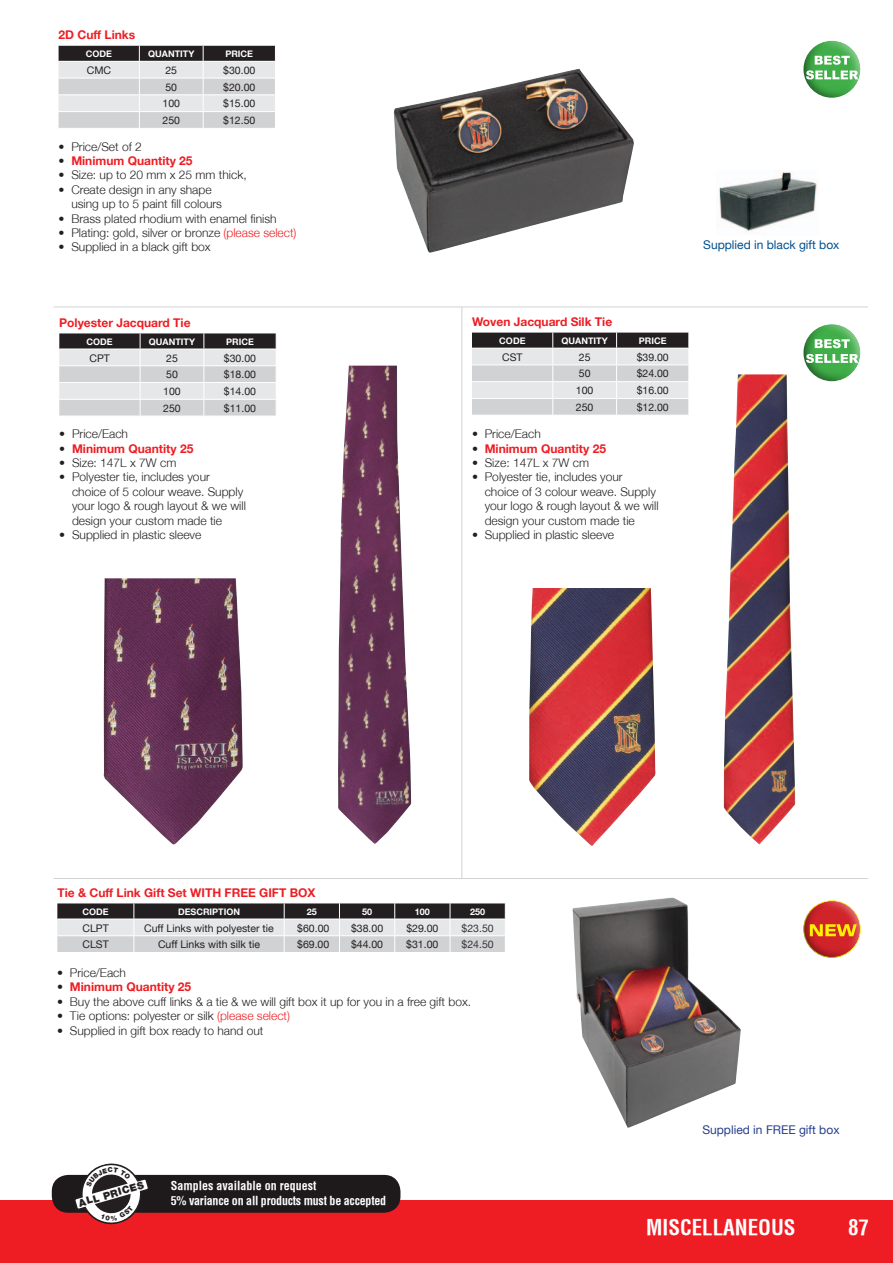
<style>
.page{position:relative;width:893px;height:1263px;background:#fff}
.page>*{position:absolute;margin:0;border:0;box-sizing:border-box;transform-origin:0 0}
.t1{font:700 condensed 21px "Helvetica";color:#fff}
.t2{font:300 12px/14.4px "Helvetica Neue";color:#231f20}
.t3{font:700 12px "Helvetica Neue";color:#ee1d23}
.t4{font:700 condensed 12px/15px "Helvetica";letter-spacing:-.02em;color:#fff}
.t5{font:12px "Helvetica Neue";color:#004f8f}
.t6{font:12px "Helvetica Neue";color:#253f8e}
.t7{font:10.5px "Helvetica Neue";color:#231f20}
.t8{font:10.5px "Helvetica Neue";color:#363539}
.t9{font:900 10.05px "Helvetica Neue";color:#231f20}
.t10{font:700 9px "Helvetica Neue";color:#fff}
.s1{color:#231f20}
.s2{color:#ee1d23}
</style>
<div class="page">
<div style="left:0;top:1200px;width:893px;height:63px;background:#ee1d23"></div>
<div style="left:52px;top:1175px;width:348px;height:38px;background:#1e1a1b;border-radius:17px"></div>
<hr style="left:461px;top:307px;width:1px;height:571px;background:#d1d2d4">
<hr style="left:54px;top:307px;width:814px;height:1px;background:#d1d2d4">
<hr style="left:54px;top:878px;width:814px;height:1px;background:#d1d2d4">
<img style="left:338px;top:366px;width:73px;height:478px">
<img style="left:104px;top:578px;width:139px;height:267px">
<svg style="left:59px;top:333px;width:218px;height:83px;background:#bcbcbe"></svg>
<hr style="left:59px;top:349px;width:81px;height:1px;background:#fff">
<hr style="left:140px;top:349px;width:64px;height:1px;background:#fff">
<hr style="left:204px;top:349px;width:73px;height:1px;background:#fff">
<div style="left:815px;top:324px;width:48px;height:58px;background:#fff;opacity:.75"></div>
<div style="left:803px;top:324px;width:53px;height:59px;background:#231f20;opacity:.75"></div>
<svg style="left:806px;top:354px;width:52px;height:9px"></svg>
<svg style="left:815px;top:339px;width:35px;height:9px"></svg>
<img style="left:724px;top:374px;width:72px;height:471px">
<img style="left:529px;top:588px;width:127px;height:258px">
<svg style="left:472px;top:332px;width:217px;height:83px;background:#bcbcbd"></svg>
<hr style="left:472px;top:348px;width:81px;height:1px;background:#fff">
<hr style="left:553px;top:348px;width:64px;height:1px;background:#fff">
<hr style="left:617px;top:348px;width:72px;height:1px;background:#fff">
<img style="left:719px;top:171px;width:98px;height:60px">
<img style="left:394px;top:69px;width:240px;height:184px">
<svg style="left:59px;top:45px;width:216px;height:83px;background:#bdbdbe"></svg>
<hr style="left:59px;top:61px;width:80px;height:1px;background:#fff">
<hr style="left:139px;top:61px;width:64px;height:1px;background:#fff">
<hr style="left:203px;top:61px;width:73px;height:1px;background:#fff">
<div style="left:815px;top:40px;width:48px;height:59px;background:#fff;opacity:.75"></div>
<div style="left:803px;top:40px;width:53px;height:60px;background:#231f20;opacity:.75"></div>
<svg style="left:806px;top:56px;width:52px;height:24px"></svg>
<img style="left:572px;top:897px;width:169px;height:231px">
<svg style="left:57px;top:903px;width:449px;height:49px;background:#a4a3a5"></svg>
<hr style="left:57px;top:919px;width:77px;height:1px;background:#fff">
<hr style="left:134px;top:919px;width:150px;height:1px;background:#fff">
<hr style="left:284px;top:919px;width:55px;height:1px;background:#fff">
<hr style="left:339px;top:919px;width:56px;height:1px;background:#fff">
<hr style="left:395px;top:919px;width:55px;height:1px;background:#fff">
<hr style="left:450px;top:919px;width:56px;height:1px;background:#fff">
<div style="left:815px;top:900px;width:48px;height:59px;background:#fff;opacity:.75"></div>
<div style="left:803px;top:900px;width:54px;height:60px;background:#231f20;opacity:.75"></div>
<svg style="left:810px;top:924px;width:47px;height:12px"></svg>
<svg style="left:73px;top:1163px;width:77px;height:62px"></svg>
<p class="t3" style="left:59px;top:28px;width:78px">2D Cuff Links</p>
<p class="t10" style="left:86px;top:48px;width:28px">CODE</p>
<p class="t10" style="left:148px;top:48px;width:48px">QUANTITY</p>
<p class="t10" style="left:225px;top:48px;width:29px">PRICE</p>
<p class="t7" style="left:87px;top:64px;width:26px">CMC</p>
<p class="t7" style="left:165px;top:64px;width:13px">25</p>
<p class="t7" style="left:223px;top:64px;width:34px">$30.00</p>
<p class="t7" style="left:165px;top:81px;width:13px">50</p>
<p class="t7" style="left:223px;top:81px;width:34px">$20.00</p>
<p class="t7" style="left:162px;top:97px;width:19px">100</p>
<p class="t7" style="left:223px;top:97px;width:34px">$15.00</p>
<p class="t7" style="left:162px;top:114px;width:19px">250</p>
<p class="t7" style="left:223px;top:114px;width:34px">$12.50</p>
<p class="t2" style="left:59px;top:139px;width:85px">• Price/Set of 2</p>
<p class="t3" style="left:59px;top:153px;width:136px"><span class="s1">•</span> Minimum Quantity 25</p>
<p class="t2" style="left:59px;top:168px;width:190px">• Size: up to 20 mm x 25 mm thick,</p>
<p class="t2" style="left:71px;top:182px;width:152px;text-indent:-13px">• Create design in any shape using up to 5 paint fill colours</p>
<p class="t2" style="left:59px;top:211px;width:220px">• Brass plated rhodium with enamel finish</p>
<p class="t2" style="left:59px;top:225px;width:239px">• Plating: gold, silver or bronze <span class="s2">(please select)</span></p>
<p class="t2" style="left:59px;top:240px;width:154px">• Supplied in a black gift box</p>
<p class="t3" style="left:59px;top:315px;width:133px">Polyester Jacquard Tie</p>
<p class="t10" style="left:87px;top:336px;width:28px">CODE</p>
<p class="t10" style="left:149px;top:336px;width:48px">QUANTITY</p>
<p class="t10" style="left:226px;top:336px;width:29px">PRICE</p>
<p class="t7" style="left:89px;top:351px;width:22px">CPT</p>
<p class="t7" style="left:166px;top:351px;width:13px">25</p>
<p class="t7" style="left:224px;top:351px;width:34px">$30.00</p>
<p class="t7" style="left:166px;top:368px;width:13px">50</p>
<p class="t7" style="left:224px;top:368px;width:34px">$18.00</p>
<p class="t7" style="left:163px;top:385px;width:19px">100</p>
<p class="t7" style="left:224px;top:385px;width:34px">$14.00</p>
<p class="t7" style="left:163px;top:402px;width:19px">250</p>
<p class="t7" style="left:224px;top:402px;width:34px">$11.00</p>
<p class="t2" style="left:59px;top:426px;width:70px">• Price/Each</p>
<p class="t3" style="left:59px;top:441px;width:136px"><span class="s1">•</span> Minimum Quantity 25</p>
<p class="t2" style="left:59px;top:455px;width:119px">• Size: 147L x 7W cm</p>
<p class="t2" style="left:72px;top:470px;width:175px;text-indent:-13px">• Polyester tie, includes your choice of 5 colour weave. Supply your logo &amp; rough layout &amp; we will design your custom made tie</p>
<p class="t2" style="left:59px;top:527px;width:144px">• Supplied in plastic sleeve</p>
<p class="t3" style="left:472px;top:314px;width:142px">Woven Jacquard Silk Tie</p>
<p class="t10" style="left:499px;top:335px;width:28px">CODE</p>
<p class="t10" style="left:562px;top:335px;width:48px">QUANTITY</p>
<p class="t10" style="left:639px;top:335px;width:29px">PRICE</p>
<p class="t7" style="left:502px;top:351px;width:22px">CST</p>
<p class="t7" style="left:579px;top:351px;width:13px">25</p>
<p class="t7" style="left:637px;top:351px;width:34px">$39.00</p>
<p class="t7" style="left:579px;top:367px;width:13px">50</p>
<p class="t7" style="left:637px;top:367px;width:34px">$24.00</p>
<p class="t7" style="left:576px;top:384px;width:19px">100</p>
<p class="t7" style="left:637px;top:384px;width:34px">$16.00</p>
<p class="t7" style="left:576px;top:401px;width:19px">250</p>
<p class="t7" style="left:637px;top:401px;width:34px">$12.00</p>
<p class="t2" style="left:472px;top:426px;width:70px">• Price/Each</p>
<p class="t3" style="left:472px;top:441px;width:136px"><span class="s1">•</span> Minimum Quantity 25</p>
<p class="t2" style="left:472px;top:455px;width:119px">• Size: 147L x 7W cm</p>
<p class="t2" style="left:485px;top:470px;width:175px;text-indent:-13px">• Polyester tie, includes your choice of 3 colour weave. Supply your logo &amp; rough layout &amp; we will design your custom made tie</p>
<p class="t2" style="left:472px;top:527px;width:144px">• Supplied in plastic sleeve</p>
<p class="t5" style="left:703px;top:238px;width:138px">Supplied in black gift box</p>
<p class="t3" style="left:57px;top:885px;width:260px">Tie &amp; Cuff Link Gift Set WITH FREE GIFT BOX</p>
<p class="t10" style="left:83px;top:906px;width:28px">CODE</p>
<p class="t10" style="left:178px;top:906px;width:63px">DESCRIPTION</p>
<p class="t10" style="left:307px;top:906px;width:12px">25</p>
<p class="t10" style="left:362px;top:906px;width:12px">50</p>
<p class="t10" style="left:415px;top:906px;width:17px">100</p>
<p class="t10" style="left:470px;top:906px;width:17px">250</p>
<p class="t7" style="left:82px;top:921px;width:28px">CLPT</p>
<p class="t7" style="left:144px;top:921px;width:131px">Cuff Links with polyester tie</p>
<p class="t7" style="left:297px;top:921px;width:34px">$60.00</p>
<p class="t7" style="left:351px;top:921px;width:34px">$38.00</p>
<p class="t7" style="left:406px;top:921px;width:34px">$29.00</p>
<p class="t8" style="left:462px;top:921px;width:34px">$23.50</p>
<p class="t7" style="left:82px;top:938px;width:28px">CLST</p>
<p class="t7" style="left:158px;top:938px;width:103px">Cuff Links with silk tie</p>
<p class="t7" style="left:297px;top:938px;width:34px">$69.00</p>
<p class="t7" style="left:351px;top:938px;width:34px">$44.00</p>
<p class="t7" style="left:406px;top:938px;width:34px">$31.00</p>
<p class="t8" style="left:462px;top:938px;width:34px">$24.50</p>
<p class="t2" style="left:57px;top:965px;width:70px">• Price/Each</p>
<p class="t3" style="left:57px;top:980px;width:136px"><span class="s1">•</span> Minimum Quantity 25</p>
<p class="t2" style="left:57px;top:994px;width:415px">• Buy the above cuff links &amp; a tie &amp; we will gift box it up for you in a free gift box.</p>
<p class="t2" style="left:57px;top:1008px;width:234px">• Tie options: polyester or silk <span class="s2">(please select)</span></p>
<p class="t2" style="left:57px;top:1023px;width:208px">• Supplied in gift box ready to hand out</p>
<p class="t9" style="left:77px;top:1197px;width:69px;rotate:-16deg">ALL PRICES</p>
<p class="t4" style="left:171px;top:1178px;width:217px">Samples available on request<br>5% variance on all products must be accepted</p>
<p class="t6" style="left:702px;top:1123px;width:139px">Supplied in FREE gift box</p>
<h1 class="t1" style="left:646px;top:1214px;width:151px">MISCELLANEOUS</h1>
<h1 class="t1" style="left:848px;top:1214px;width:22px">87</h1>
</div>
